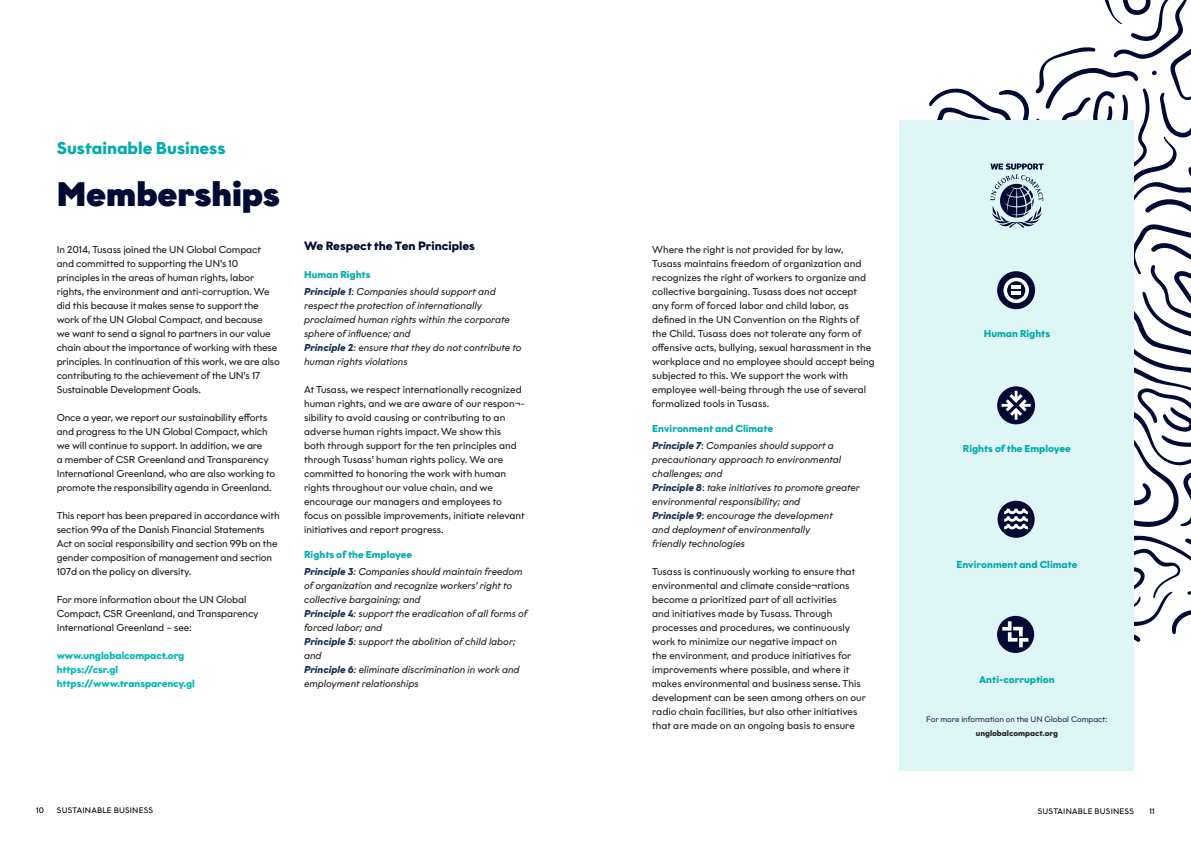
<style>
.page{position:relative;width:1191px;height:842px;background:#fff}
.page>*{position:absolute;margin:0;border:0;box-sizing:border-box;transform-origin:0 0}
.t1{font:900 34px "Graphit";letter-spacing:-.005em;color:#000a32}
.t2{font:700 17px "Graphit";color:#00acac}
.t3{font:700 12px "Graphit";color:#000a32}
.t4{font:10px/14px "Graphit";letter-spacing:-.005em;color:#212121}
.t5{font:italic 10px/14px "Graphit";color:#212121}
.t6{font:700 10px "Graphit";color:#00acac}
.t7{font:700 10px/14px "Graphit";letter-spacing:-.01em;color:#00b7b7}
.t8{font:8px "Graphit";letter-spacing:.025em;color:#000}
.t9{font:8px "Graphit";color:#173252}
.t10{font:700 8px "Graphit";color:#212121}
.s1{font-weight:700;font-style:normal;color:#00acac}
.s2{font-weight:700;color:#173252}
.s3{font-style:normal}
</style>
<div class="page">
<div style="left:899px;top:121px;width:235px;height:650px;background:#dff6f6"></div>
<svg style="left:997px;top:616px;width:37px;height:37px"></svg>
<svg style="left:906px;top:0;width:285px;height:651px"></svg>
<h2 class="t2" style="left:57px;top:138px;width:170px">Sustainable Business</h2>
<h1 class="t1" style="left:57px;top:172px;width:225px">Memberships</h1>
<p class="t4" style="left:57px;top:242px;width:225px">In 2014, Tusass joined the UN Global Compact and committed to supporting the UN’s 10 principles in the areas of human rights, labor rights, the environment and anti-corruption. We did this because it makes sense to support the work of the UN Global Compact, and because<br>we want to send a signal to partners in our value chain about the importance of working with these principles. In continuation of this work, we are also contributing to the achievement of the UN’s 17<br>Sustainable Development Goals.</p>
<p class="t4" style="left:57px;top:410px;width:220px">Once a year, we report our sustainability efforts and progress to the UN Global Compact, which we will continue to support. In addition, we are<br>a member of CSR Greenland and Transparency International Greenland, who are also working to promote the responsibility agenda in Greenland.</p>
<p class="t4" style="left:57px;top:508px;width:224px">This report has been prepared in accordance with section 99a of the Danish Financial Statements Act on social responsibility and section 99b on the gender composition of management and section 107d on the policy on diversity.</p>
<p class="t4" style="left:57px;top:592px;width:203px">For more information about the UN Global<br>Compact, CSR Greenland, and Transparency<br>International Greenland – see:</p>
<p class="t7" style="left:57px;top:648px;width:140px">www.unglobalcompact.org https://csr.gl https://www.transparency.gl</p>
<p class="t3" style="left:304px;top:238px;width:172px">We Respect the Ten Principles</p>
<p class="t5" style="left:304px;top:265px;width:193px;line-height:17px"><span class="s1">Human Rights<br></span><span class="s2">Principle 1</span>: Companies should support and</p>
<p class="t5" style="left:304px;top:298px;width:219px">respect the protection of internationally proclaimed human rights within the corporate sphere of influence; and<br><span class="s2">Principle 2</span>: ensure that they do not contribute to human rights violations</p>
<p class="t4" style="left:304px;top:382px;width:222px">At Tusass, we respect internationally recognized human rights, and we are aware of our respon¬- sibility to avoid causing or contributing to an adverse human rights impact. We show this both through support for the ten principles and through Tusass’ human rights policy. We are committed to honoring the work with human rights throughout our value chain, and we encourage our managers and employees to focus on possible improvements, initiate relevant initiatives and report progress.</p>
<p class="t5" style="left:304px;top:545px;width:220px;line-height:17px"><span class="s1">Rights of the Employee<br></span><span class="s2">Principle 3</span>: Companies should maintain freedom</p>
<p class="t5" style="left:304px;top:578px;width:225px">of organization and recognize workers’ right to collective bargaining; and<br><span class="s2">Principle 4</span>: support the eradication of all forms of forced labor; and<br><span class="s2">Principle 5</span>: support the abolition of child labor; and<br><span class="s2">Principle 6</span>: eliminate discrimination in work and employment relationships</p>
<p class="t4" style="left:652px;top:242px;width:224px">Where the right is not provided for by law, Tusass maintains freedom of organization and recognizes the right of workers to organize and collective bargaining. Tusass does not accept any form of forced labor and child labor, as defined in the UN Convention on the Rights of the Child. Tusass does not tolerate any form of offensive acts, bullying, sexual harassment in the workplace and no employee should accept being subjected to this. We support the work with employee well-being through the use of several formalized tools in Tusass.</p>
<p class="t5" style="left:652px;top:419px;width:183px;line-height:17px"><span class="s1">Environment and Climate<br></span><span class="s2">Principle 7</span><span class="s3">:</span> Companies should support a</p>
<p class="t5" style="left:652px;top:452px;width:209px">precautionary approach to environmental challenges; and<br><span class="s2">Principle 8</span><span class="s3">:</span> take initiatives to promote greater environmental responsibility; and<br><span class="s2">Principle 9</span><span class="s3">:</span> encourage the development<br>and deployment of environmentally<br>friendly technologies</p>
<p class="t4" style="left:652px;top:564px;width:215px">Tusass is continuously working to ensure that environmental and climate conside¬rations become a prioritized part of all activities<br>and initiatives made by Tusass. Through processes and procedures, we continuously work to minimize our negative impact on<br>the environment, and produce initiatives for improvements where possible, and where it makes environmental and business sense. This development can be seen among others on our radio chain facilities, but also other initiatives that are made on an ongoing basis to ensure</p>
<p class="t6" style="left:983px;top:327px;width:68px">Human Rights</p>
<p class="t6" style="left:963px;top:442px;width:110px">Rights of the Employee</p>
<p class="t6" style="left:956px;top:558px;width:122px">Environment and Climate</p>
<p class="t6" style="left:979px;top:673px;width:77px">Anti-corruption</p>
<p class="t9" style="left:926px;top:714px;width:183px">For more information on the UN Global Compact:</p>
<p class="t10" style="left:975px;top:728px;width:84px">unglobalcompact.org</p>
<p class="t8" style="left:36px;top:805px;width:9px">10</p>
<p class="t8" style="left:57px;top:805px;width:98px">SUSTAINABLE BUSINESS</p>
<p class="t8" style="left:1037px;top:806px;width:98px">SUSTAINABLE BUSINESS</p>
<p class="t8" style="left:1149px;top:806px;width:7px">11</p>
</div>
